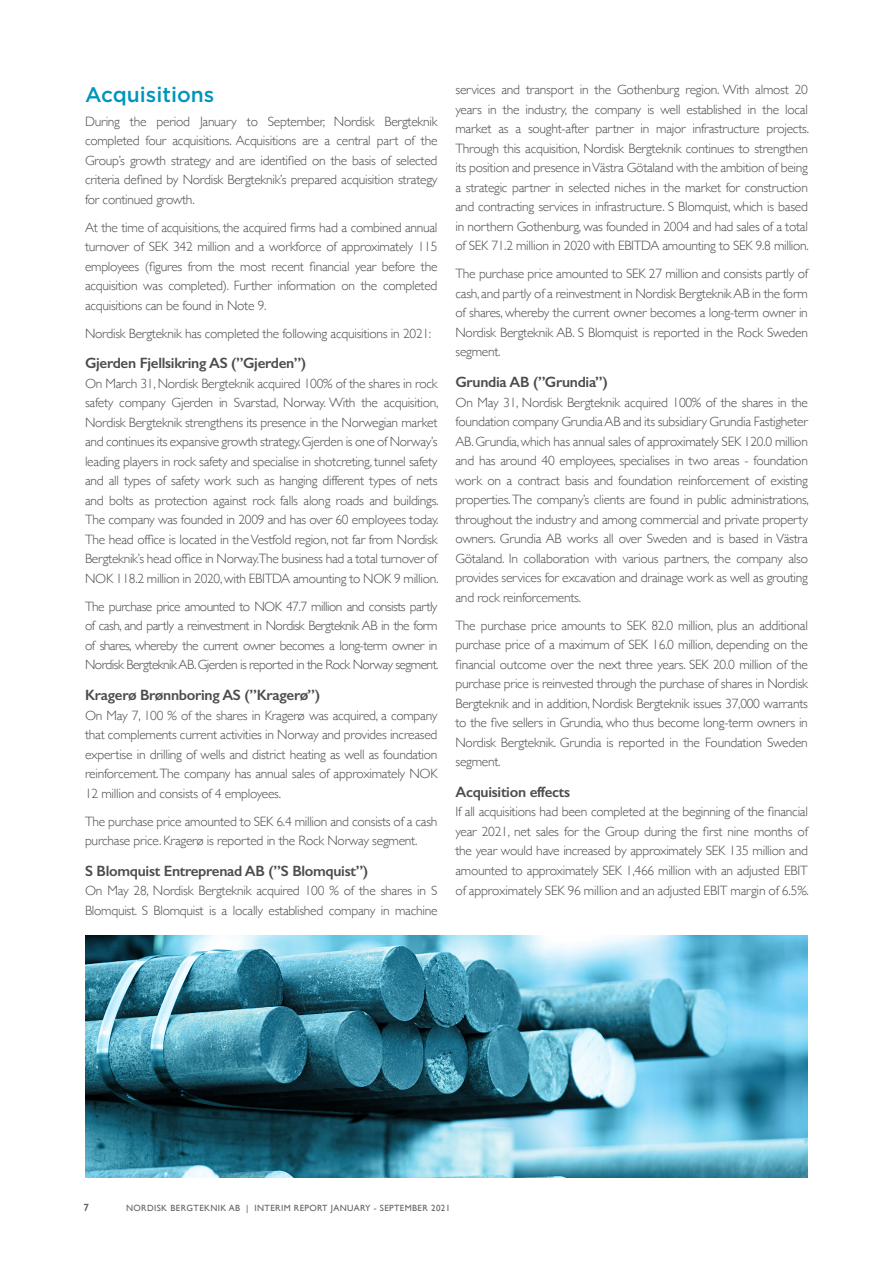
<style>
.page{position:relative;width:893px;height:1263px;background:#fff}
.page>*{position:absolute;margin:0;border:0;box-sizing:border-box;transform-origin:0 0}
.Rubrik_space{font:500 21px "Gotham";color:#0095bd}
.Rubrik_5_space_1pt_o{font:600 15px "Gill Sans";letter-spacing:-.02em;color:#4b4c4d}
.Brödtext_Gill_Sans_L{font:300 13.5px/19.5px "Gill Sans";letter-spacing:-.02em;color:#4b4c4d;text-align:justify}
.t1{font:600 10.5px "Gill Sans";color:#636366}
.t2{font:9px "Gill Sans";letter-spacing:.04em;color:#636366}
</style>
<div class="page">
<svg style="left:85px;top:935px;width:723px;height:243px;background:#5394a9"></svg>
<p class="Rubrik_space" style="left:85px;top:81px;width:131px">Acquisitions</p>
<p class="Brödtext_Gill_Sans_L" style="left:85px;top:111px;width:354px">During the period January to September, Nordisk Bergteknik completed four acquisitions. Acquisitions are a central part of the Group’s growth strategy and are identified on the basis of selected criteria defined by Nordisk Bergteknik’s prepared acquisition strategy for continued growth.</p>
<p class="Brödtext_Gill_Sans_L" style="left:85px;top:217px;width:354px">At the time of acquisitions, the acquired firms had a combined annual turnover of SEK 342 million and a workforce of approximately 115 employees (figures from the most recent financial year before the acquisition was completed). Further information on the completed acquisitions can be found in Note 9.</p>
<p class="Brödtext_Gill_Sans_L" style="left:85px;top:323px;width:348px">Nordisk Bergteknik has completed the following acquisitions in 2021:</p>
<p class="Rubrik_5_space_1pt_o" style="left:85px;top:354px;width:223px">Gjerden Fjellsikring AS (”Gjerden”)</p>
<p class="Brödtext_Gill_Sans_L" style="left:85px;top:373px;width:355px">On March 31, Nordisk Bergteknik acquired 100% of the shares in rock safety company Gjerden in Svarstad, Norway. With the acquisition, Nordisk Bergteknik strengthens its presence in the Norwegian market and continues its expansive growth strategy. Gjerden is one of Norway’s leading players in rock safety and specialise in shotcreting, tunnel safety and all types of safety work such as hanging different types of nets and bolts as protection against rock falls along roads and buildings.<br>The company was founded in 2009 and has over 60 employees today.<br>The head office is located in the Vestfold region, not far from Nordisk Bergteknik’s head office in Norway.The business had a total turnover of NOK 118.2 million in 2020, with EBITDA amounting to NOK 9 million.</p>
<p class="Brödtext_Gill_Sans_L" style="left:85px;top:596px;width:355px">The purchase price amounted to NOK 47.7 million and consists partly of cash, and partly a reinvestment in Nordisk Bergteknik AB in the form of shares, whereby the current owner becomes a long-term owner in Nordisk Bergteknik AB. Gjerden is reported in the Rock Norway segment.</p>
<p class="Rubrik_5_space_1pt_o" style="left:85px;top:686px;width:237px">Kragerø Brønnboring AS (”Kragerø”)</p>
<p class="Brödtext_Gill_Sans_L" style="left:85px;top:705px;width:354px">On May 7, 100 % of the shares in Kragerø was acquired, a company that complements current activities in Norway and provides increased expertise in drilling of wells and district heating as well as foundation reinforcement. The company has annual sales of approximately NOK 12 million and consists of 4 employees.</p>
<p class="Brödtext_Gill_Sans_L" style="left:85px;top:811px;width:354px">The purchase price amounted to SEK 6.4 million and consists of a cash purchase price. Kragerø is reported in the Rock Norway segment.</p>
<p class="Rubrik_5_space_1pt_o" style="left:85px;top:862px;width:285px">S Blomquist Entreprenad AB (”S Blomquist”)</p>
<p class="Brödtext_Gill_Sans_L" style="left:85px;top:881px;width:354px">On May 28, Nordisk Bergteknik acquired 100 % of the shares in S<br>Blomquist. S Blomquist is a locally established company in machine</p>
<p class="Brödtext_Gill_Sans_L" style="left:455px;top:80px;width:355px">services and transport in the Gothenburg region. With almost 20 years in the industry, the company is well established in the local market as a sought-after partner in major infrastructure projects.<br>Through this acquisition, Nordisk Bergteknik continues to strengthen its position and presence in Västra Götaland with the ambition of being a strategic partner in selected niches in the market for construction and contracting services in infrastructure. S Blomquist, which is based in northern Gothenburg, was founded in 2004 and had sales of a total of SEK 71.2 million in 2020 with EBITDA amounting to SEK 9.8 million.</p>
<p class="Brödtext_Gill_Sans_L" style="left:455px;top:264px;width:354px">The purchase price amounted to SEK 27 million and consists partly of cash, and partly of a reinvestment in Nordisk Bergteknik AB in the form of shares, whereby the current owner becomes a long-term owner in Nordisk Bergteknik AB. S Blomquist is reported in the Rock Sweden segment.</p>
<p class="Rubrik_5_space_1pt_o" style="left:455px;top:373px;width:154px">Grundia AB (”Grundia”)</p>
<p class="Brödtext_Gill_Sans_L" style="left:455px;top:392px;width:355px">On May 31, Nordisk Bergteknik acquired 100% of the shares in the foundation company Grundia AB and its subsidiary Grundia Fastigheter AB. Grundia, which has annual sales of approximately SEK 120.0 million and has around 40 employees, specialises in two areas - foundation work on a contract basis and foundation reinforcement of existing properties. The company’s clients are found in public administrations, throughout the industry and among commercial and private property owners. Grundia AB works all over Sweden and is based in Västra Götaland. In collaboration with various partners, the company also provides services for excavation and drainage work as well as grouting and rock reinforcements.</p>
<p class="Brödtext_Gill_Sans_L" style="left:455px;top:615px;width:354px">The purchase price amounts to SEK 82.0 million, plus an additional purchase price of a maximum of SEK 16.0 million, depending on the financial outcome over the next three years. SEK 20.0 million of the purchase price is reinvested through the purchase of shares in Nordisk Bergteknik and in addition, Nordisk Bergteknik issues 37,000 warrants to the five sellers in Grundia, who thus become long-term owners in Nordisk Bergteknik. Grundia is reported in the Foundation Sweden segment.</p>
<p class="Rubrik_5_space_1pt_o" style="left:455px;top:783px;width:116px">Acquisition effects</p>
<p class="Brödtext_Gill_Sans_L" style="left:455px;top:802px;width:355px">If all acquisitions had been completed at the beginning of the financial year 2021, net sales for the Group during the first nine months of the year would have increased by approximately SEK 135 million and amounted to approximately SEK 1,466 million with an adjusted EBIT of approximately SEK 96 million and an adjusted EBIT margin of 6.5%.</p>
<p class="t1" style="left:84px;top:1201px;width:7px">7</p>
<p class="t2" style="left:126px;top:1203px;width:326px">NORDISK BERGTEKNIK AB | INTERIM REPORT JANUARY - SEPTEMBER 2021</p>
</div>
